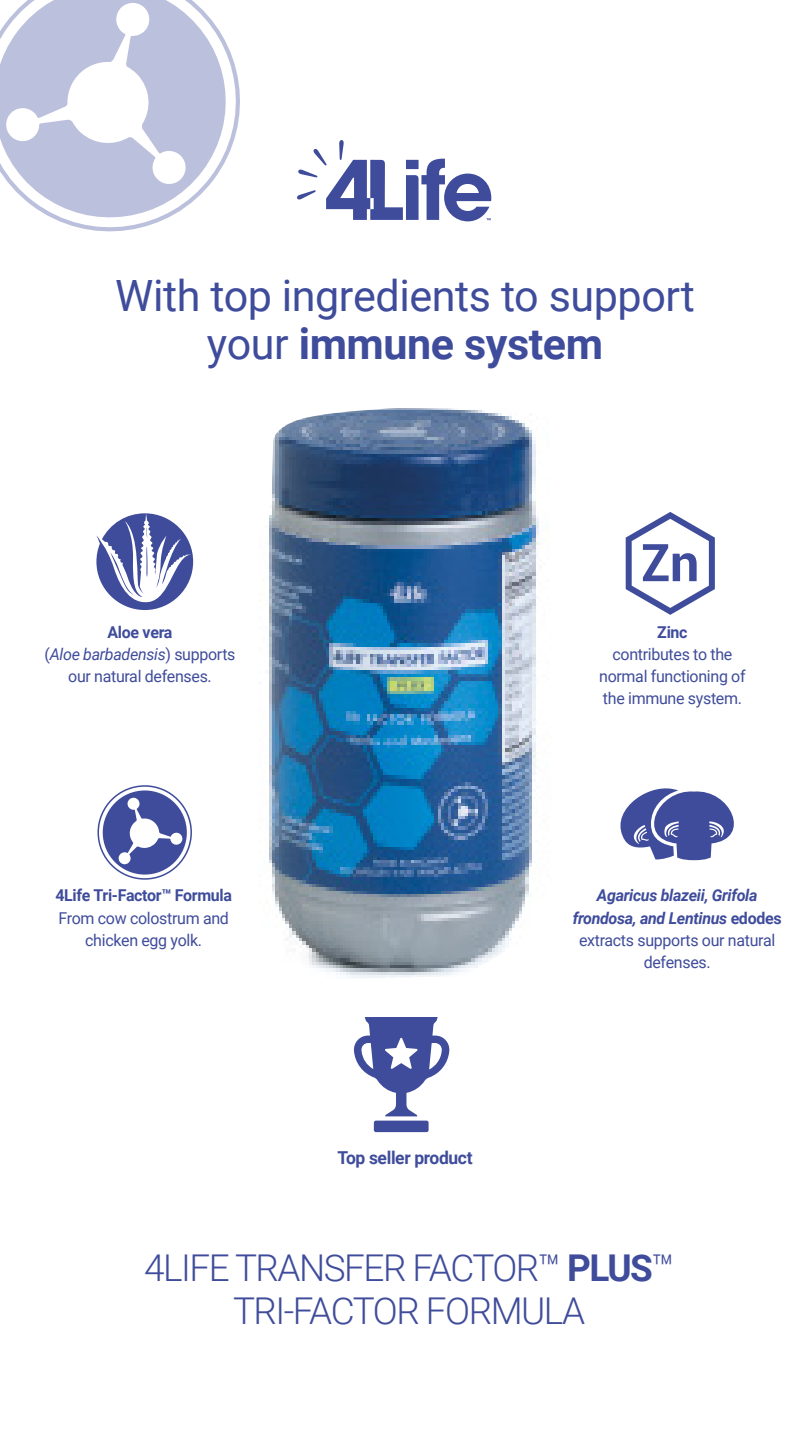
<style>
.page{position:relative;width:810px;height:1440px;background:#fff}
.page>*{position:absolute;margin:0;border:0;box-sizing:border-box;transform-origin:0 0}
.t1{font:43.12px/47.4px "Roboto";letter-spacing:-.01em;color:#3f4c9b;text-align:center}
.t2{font:300 36.9px/43.1px "Roboto";letter-spacing:-.04em;color:#3f4c9b;text-align:center}
.t3{font:700 17.77px "Roboto";letter-spacing:-.02em;color:#3f4c9b}
.t4{font:16.35px/22.3px "Roboto";letter-spacing:-.02em;color:#3f4c9b;text-align:center}
.t5{font:italic 700 16.35px/22.3px "Roboto";letter-spacing:-.02em;color:#3f4c9b;text-align:center}
.t6{font:700 16.35px "Roboto";letter-spacing:-.02em;color:#3f4c9b}
.s1{font-weight:700}
.s2{font-style:italic}
.s3{font-style:normal}
.s4{font-weight:400;font-style:normal}
</style>
<div class="page">
<img style="left:269px;top:408px;width:273px;height:570px">
<svg style="left:353px;top:1017px;width:97px;height:99px"></svg>
<div style="left:374px;top:1121px;width:55px;height:11px;background:#3f4c9b;border-radius:2px"></div>
<svg style="left:620px;top:788px;width:114px;height:72px"></svg>
<svg style="left:626px;top:512px;width:89px;height:103px"></svg>
<svg style="left:96px;top:513px;width:97px;height:97px"></svg>
<div style="left:103px;top:790px;width:84px;height:85px;background:#3f4c9b;border-radius:50%"></div>
<svg style="left:118px;top:797px;width:65px;height:68px"></svg>
<div style="left:97px;top:785px;width:95px;height:95px;border:2px solid #3f4c9b;border-radius:50%"></div>
<svg style="left:297px;top:140px;width:194px;height:81px"></svg>
<svg style="left:0;top:0;width:240px;height:232px"></svg>
<h1 class="t1" style="left:115px;top:271px;width:581px">With top ingredients to support your <span class="s1">immune system</span></h1>
<p class="t4" style="left:45px;top:620px;width:192px"><span class="s1">Aloe vera<br></span>(<span class="s2">Aloe barbadensis</span>) supports our natural defenses.</p>
<p class="t6" style="left:55px;top:884px;width:178px">4Life Tri-Factor™ Formula</p>
<p class="t4" style="left:58px;top:906px;width:172px">From cow colostrum and chicken egg yolk.</p>
<p class="t3" style="left:337px;top:1146px;width:137px">Top seller product</p>
<p class="t6" style="left:657px;top:620px;width:32px">Zinc</p>
<p class="t4" style="left:599px;top:642px;width:148px">contributes to the normal functioning of the immune system.</p>
<p class="t5" style="left:573px;top:884px;width:210px">Agaricus blazeii, Grifola frondosa, and Lentinus <span class="s3">edodes </span><span class="s4">extracts supports our natural defenses.</span></p>
<h2 class="t2" style="left:144px;top:1245px;width:532px">4LIFE TRANSFER FACTOR™ <span class="s1">PLUS</span>™<br>TRI-FACTOR FORMULA</h2>
</div>
